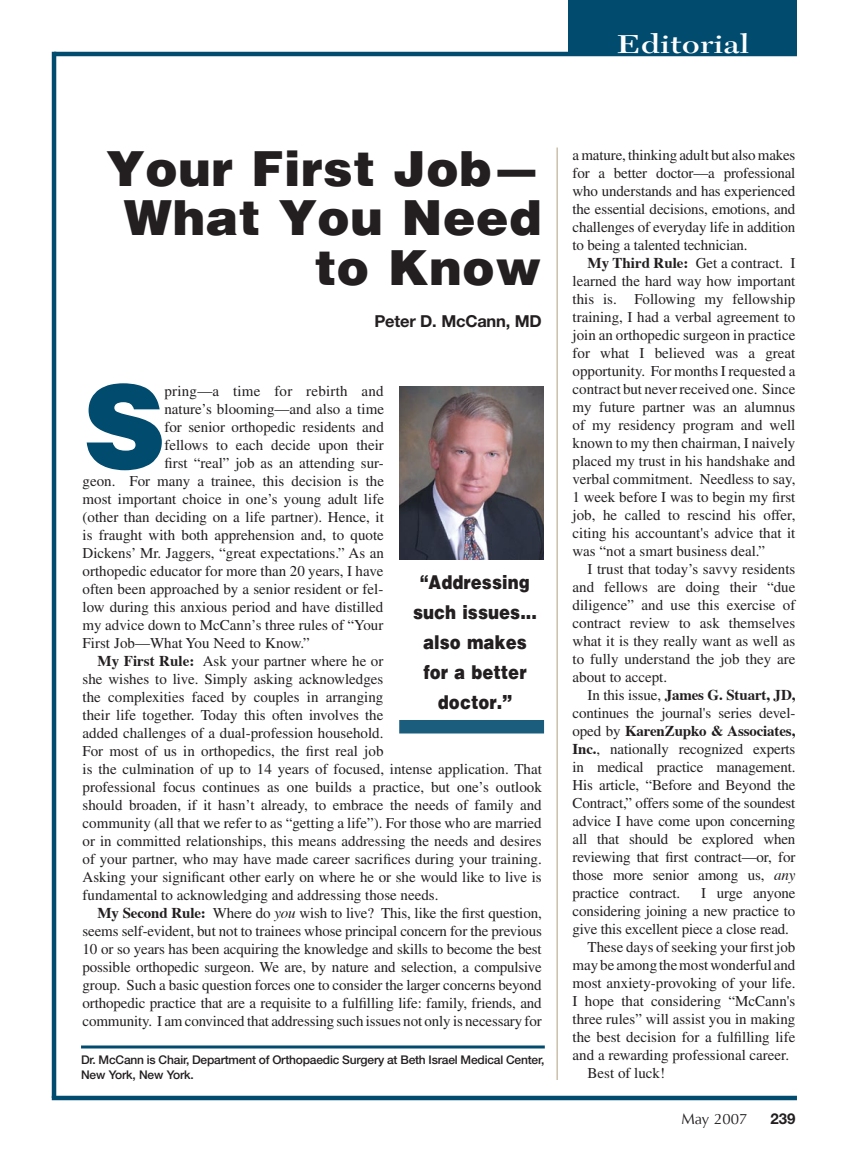
<style>
.page{position:relative;width:851px;height:1161px;background:#fff}
.page>*{position:absolute;margin:0;border:0;box-sizing:border-box;transform-origin:0 0}
.t1{font:900 116.55px "Helvetica";color:#004b6e}
.t2{font:900 49.5px/49.5px "Helvetica";color:#231f20;text-align:right}
.t3{font:600 27px "New Caledonia";letter-spacing:.015em;color:#fff;scale:1.25 1}
.t4{font:900 19.5px/30px "Helvetica";color:#231f20;text-align:center;scale:.85 1}
.t5{font:700 16.5px "Helvetica Neue";letter-spacing:-.015em;color:#231f20}
.t6{font:15px/18px "Times";color:#231f20;text-align:justify}
.t7{font:15px "Optima";color:#231f20}
.t8{font:700 15px "Helvetica Neue";color:#231f20}
.t9{font:500 12px/15px "Helvetica Neue";letter-spacing:-.015em;color:#231f20}
.s1{font-weight:700}
.s2{font-style:italic}
</style>
<div class="page">
<img style="left:399px;top:387px;width:144px;height:173px">
<hr style="left:81px;top:1046px;width:463px;height:2px;background:#004b6e">
<hr style="left:52px;top:1096px;width:744px;height:4px;background:#004b6e">
<hr style="left:52px;top:52px;width:4px;height:1046px;background:#004b6e">
<hr style="left:54px;top:52px;width:742px;height:4px;background:#004b6e">
<div style="left:399px;top:720px;width:145px;height:14px;background:#1a5d7c"></div>
<div style="left:568px;top:0;width:228px;height:54px;background:#004b6e"></div>
<hr style="left:556px;top:148px;width:2px;height:932px;background:#cabfad">
<h3 class="t3" style="left:616px;top:28px;width:108px">Editorial</h3>
<h2 class="t2" style="left:106px;top:144px;width:437px">Your First Job—<br>What You Need to Know</h2>
<p class="t5" style="left:374px;top:311px;width:169px">Peter D. McCann, MD</p>
<h1 class="t1" style="left:82px;top:356px;width:86px">S</h1>
<p class="t6" style="left:164px;top:382px;width:221px">pring—a time for rebirth and</p>
<p class="t6" style="left:164px;top:400px;width:221px">nature’s blooming—and also a time</p>
<p class="t6" style="left:164px;top:418px;width:221px">for senior orthopedic residents and</p>
<p class="t6" style="left:164px;top:436px;width:221px">fellows to each decide upon their</p>
<p class="t6" style="left:164px;top:454px;width:221px">first “real” job as an attending sur-</p>
<p class="t6" style="left:82px;top:472px;width:303px">geon. For many a trainee, this decision is the</p>
<p class="t6" style="left:82px;top:490px;width:303px">most important choice in one’s young adult life</p>
<p class="t6" style="left:82px;top:508px;width:303px">(other than deciding on a life partner). Hence, it</p>
<p class="t6" style="left:82px;top:526px;width:303px">is fraught with both apprehension and, to quote</p>
<p class="t6" style="left:82px;top:544px;width:303px">Dickens’ Mr. Jaggers, “great expectations.” As an</p>
<p class="t6" style="left:82px;top:562px;width:302px">orthopedic educator for more than 20 years, I have</p>
<p class="t6" style="left:82px;top:580px;width:302px">often been approached by a senior resident or fel-</p>
<p class="t6" style="left:82px;top:598px;width:302px">low during this anxious period and have distilled</p>
<p class="t6" style="left:82px;top:616px;width:302px">my advice down to McCann’s three rules of “Your</p>
<p class="t6" style="left:82px;top:634px;width:229px">First Job—What You Need to Know.”</p>
<p class="t6" style="left:98px;top:652px;width:287px"><span class="s1">My First Rule:</span> Ask your partner where he or</p>
<p class="t6" style="left:82px;top:670px;width:302px">she wishes to live. Simply asking acknowledges</p>
<p class="t6" style="left:82px;top:688px;width:302px">the complexities faced by couples in arranging</p>
<p class="t6" style="left:82px;top:706px;width:302px">their life together. Today this often involves the</p>
<p class="t6" style="left:82px;top:724px;width:302px">added challenges of a dual-profession household.</p>
<p class="t6" style="left:82px;top:742px;width:302px">For most of us in orthopedics, the first real job</p>
<p class="t6" style="left:82px;top:760px;width:461px">is the culmination of up to 14 years of focused, intense application. That</p>
<p class="t6" style="left:82px;top:778px;width:461px">professional focus continues as one builds a practice, but one’s outlook</p>
<p class="t6" style="left:82px;top:796px;width:460px">should broaden, if it hasn’t already, to embrace the needs of family and</p>
<p class="t6" style="left:82px;top:814px;width:460px">community (all that we refer to as “getting a life”). For those who are married</p>
<p class="t6" style="left:82px;top:832px;width:460px">or in committed relationships, this means addressing the needs and desires</p>
<p class="t6" style="left:82px;top:850px;width:461px">of your partner, who may have made career sacrifices during your training.</p>
<p class="t6" style="left:82px;top:868px;width:460px">Asking your significant other early on where he or she would like to live is</p>
<p class="t6" style="left:82px;top:886px;width:357px">fundamental to acknowledging and addressing those needs.</p>
<p class="t6" style="left:98px;top:904px;width:445px"><span class="s1">My Second Rule:</span> Where do <span class="s2">you</span> wish to live? This, like the first question,</p>
<p class="t6" style="left:82px;top:922px;width:461px">seems self-evident, but not to trainees whose principal concern for the previous</p>
<p class="t6" style="left:82px;top:940px;width:460px">10 or so years has been acquiring the knowledge and skills to become the best</p>
<p class="t6" style="left:82px;top:958px;width:460px">possible orthopedic surgeon. We are, by nature and selection, a compulsive</p>
<p class="t6" style="left:82px;top:976px;width:460px">group. Such a basic question forces one to consider the larger concerns beyond</p>
<p class="t6" style="left:82px;top:994px;width:460px">orthopedic practice that are a requisite to a fulfilling life: family, friends, and</p>
<p class="t6" style="left:82px;top:1012px;width:460px">community. I am convinced that addressing such issues not only is necessary for</p>
<h3 class="t4" style="left:413px;top:567px;width:147px">“Addressing such issues... also makes for a better doctor.”</h3>
<p class="t9" style="left:81px;top:1052px;width:465px">Dr. McCann is Chair, Department of Orthopaedic Surgery at Beth Israel Medical Center,<br>New York, New York.</p>
<p class="t6" style="left:572px;top:146px;width:224px">a mature, thinking adult but also makes for a better doctor—a professional who understands and has experienced the essential decisions, emotions, and challenges of everyday life in addition to being a talented technician.</p>
<p class="t6" style="left:572px;top:254px;width:224px;text-indent:15px"><span class="s1">My Third Rule:</span> Get a contract. I learned the hard way how important this is. Following my fellowship training, I had a verbal agreement to join an orthopedic surgeon in practice for what I believed was a great opportunity. For months I requested a contract but never received one. Since my future partner was an alumnus of my residency program and well known to my then chairman, I naively placed my trust in his handshake and verbal commitment. Needless to say, 1 week before I was to begin my first job, he called to rescind his offer, citing his accountant's advice that it was “not a smart business deal.”</p>
<p class="t6" style="left:572px;top:560px;width:224px;text-indent:15px">I trust that today’s savvy residents and fellows are doing their “due diligence” and use this exercise of contract review to ask themselves what it is they really want as well as to fully understand the job they are about to accept.</p>
<p class="t6" style="left:572px;top:686px;width:224px;text-indent:15px">In this issue, <span class="s1">James G. Stuart, JD, </span>continues the journal's series devel&shy;oped by <span class="s1">KarenZupko &amp; Associates, Inc.</span>, nationally recognized experts in medical practice management.<br>His article, “Before and Beyond the Contract,” offers some of the soundest advice I have come upon concerning all that should be explored when reviewing that first contract—or, for those more senior among us, <span class="s2">any </span>practice contract.</p>
<p class="t6" style="left:701px;top:884px;width:96px">I urge anyone</p>
<p class="t6" style="left:572px;top:902px;width:224px">considering joining a new practice to</p>
<p class="t6" style="left:572px;top:920px;width:218px">give this excellent piece a close read.</p>
<p class="t6" style="left:587px;top:938px;width:209px">These days of seeking your first job</p>
<p class="t6" style="left:572px;top:956px;width:224px">may be among the most wonderful and</p>
<p class="t6" style="left:572px;top:974px;width:224px">most anxiety-provoking of your life.</p>
<p class="t6" style="left:572px;top:992px;width:224px">I hope that considering “McCann's</p>
<p class="t6" style="left:572px;top:1010px;width:224px">three rules” will assist you in making</p>
<p class="t6" style="left:572px;top:1028px;width:224px">the best decision for a fulfilling life</p>
<p class="t6" style="left:572px;top:1046px;width:218px">and a rewarding professional career.</p>
<p class="t6" style="left:587px;top:1064px;width:79px">Best of luck!</p>
<p class="t7" style="left:681px;top:1110px;width:67px">May 2007</p>
<p class="t8" style="left:770px;top:1109px;width:27px">239</p>
</div>
